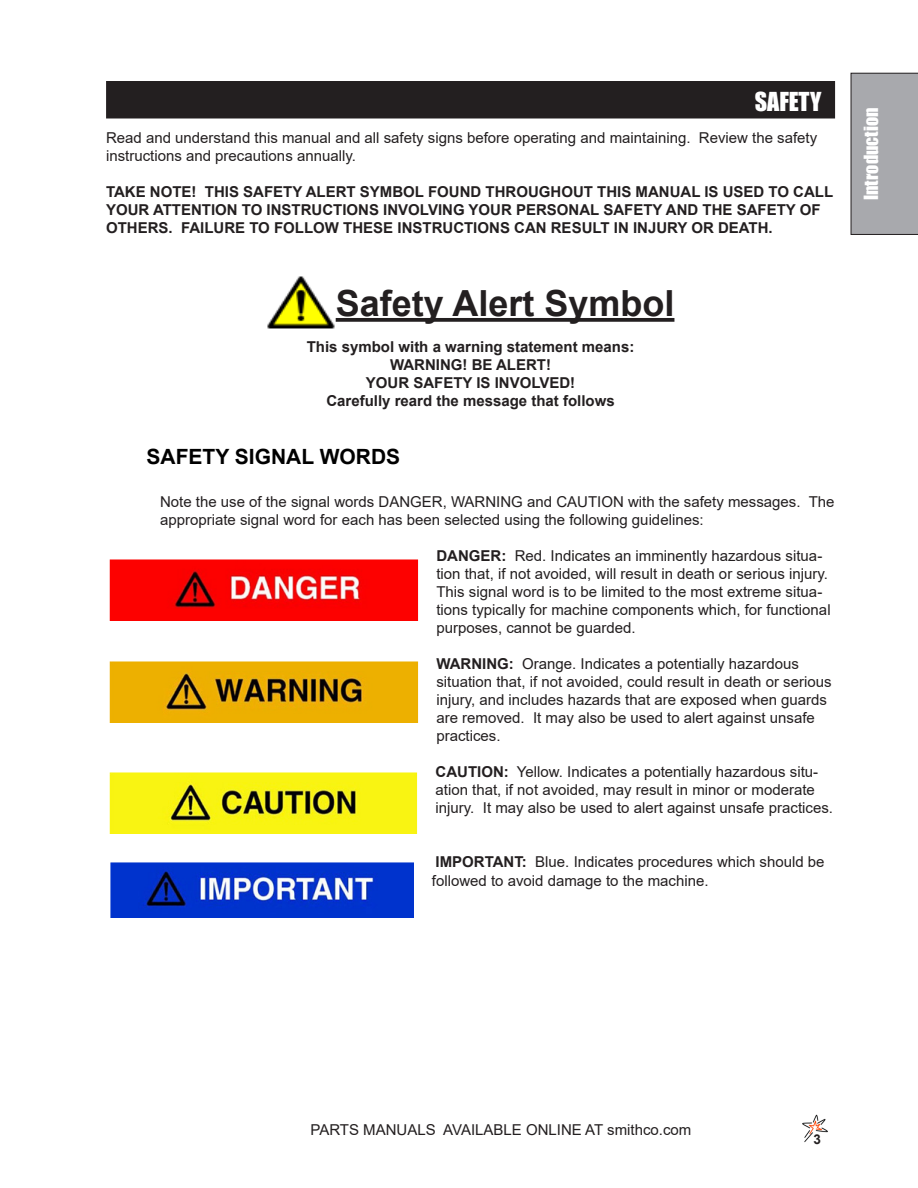
<style>
.page{position:relative;width:918px;height:1188px;background:#fff}
.page>*{position:absolute;margin:0;border:0;box-sizing:border-box;transform-origin:0 0}
.t1{font:700 36px "Arial";color:#231f20}
.Header_Right{font:24px "Impact";color:#fff}
.t2{font:700 21px "Arial";color:#000}
.t3{font:18px "Impact";color:#fff}
.t4{font:15px/18px "Arial";color:#231f20}
.t5{font:700 15px/18px "Arial";color:#231f20}
.t6{font:700 13.5px "Arial";color:#231f20}
.s1{font-weight:700}
</style>
<div class="page">
<img style="left:802px;top:1114px;width:26px;height:28px">
<div style="left:851px;top:73px;width:67px;height:162px;background:#a8a9ad"></div>
<div style="left:106px;top:81px;width:729px;height:30px;background:#231f20"></div>
<div style="left:106px;top:111px;width:729px;height:7px;background:#231f20"></div>
<svg style="left:336px;top:318px;width:338px;height:4px"></svg>
<img style="left:267px;top:276px;width:69px;height:53px">
<img style="left:109px;top:559px;width:309px;height:62px">
<img style="left:109px;top:772px;width:309px;height:61px">
<img style="left:109px;top:661px;width:309px;height:61px">
<img style="left:110px;top:862px;width:304px;height:56px">
<p class="Header_Right" style="left:755px;top:83px;width:68px">SAFETY</p>
<p class="t4" style="left:106px;top:128px;width:713px">Read and understand this manual and all safety signs before operating and maintaining. Review the safety instructions and precautions annually.</p>
<p class="t5" style="left:106px;top:182px;width:729px">TAKE NOTE! THIS SAFETY ALERT SYMBOL FOUND THROUGHOUT THIS MANUAL IS USED TO CALL<br>YOUR ATTENTION TO INSTRUCTIONS INVOLVING YOUR PERSONAL SAFETY AND THE SAFETY OF<br>OTHERS. FAILURE TO FOLLOW THESE INSTRUCTIONS CAN RESULT IN INJURY OR DEATH.</p>
<p class="t1" style="left:336px;top:278px;width:340px">Safety Alert Symbol</p>
<p class="t5" style="left:307px;top:338px;width:329px">This symbol with a warning statement means:</p>
<p class="t5" style="left:366px;top:356px;width:211px;text-align:center">WARNING! BE ALERT!<br>YOUR SAFETY IS INVOLVED!</p>
<p class="t5" style="left:326px;top:392px;width:290px">Carefully reard the message that follows</p>
<p class="t2" style="left:147px;top:441px;width:255px">SAFETY SIGNAL WORDS</p>
<p class="t4" style="left:160px;top:492px;width:676px">Note the use of the signal words DANGER, WARNING and CAUTION with the safety messages. The appropriate signal word for each has been selected using the following guidelines:</p>
<p class="t4" style="left:436px;top:546px;width:396px"><span class="s1">DANGER:</span> Red. Indicates an imminently hazardous situa&shy;tion that, if not avoided, will result in death or serious injury.<br>This signal word is to be limited to the most extreme situa&shy;tions typically for machine components which, for functional purposes, cannot be guarded.</p>
<p class="t4" style="left:436px;top:654px;width:397px"><span class="s1">WARNING:</span> Orange. Indicates a potentially hazardous situation that, if not avoided, could result in death or serious injury, and includes hazards that are exposed when guards are removed. It may also be used to alert against unsafe practices.</p>
<p class="t4" style="left:436px;top:762px;width:399px"><span class="s1">CAUTION:</span> Yellow. Indicates a potentially hazardous situ&shy;ation that, if not avoided, may result in minor or moderate injury. It may also be used to alert against unsafe practices.</p>
<p class="t4" style="left:432px;top:852px;width:394px;line-height:18.6px"><span class="s1">IMPORTANT:</span> Blue. Indicates procedures which should be followed to avoid damage to the machine.</p>
<p class="t3" style="left:857px;top:200px;width:94px;rotate:-90deg">Introduction</p>
<p class="t4" style="left:310px;top:1120px;width:382px">PARTS MANUALS AVAILABLE ONLINE AT smithco.com</p>
<p class="t6" style="left:813px;top:1129px;width:9px">3</p>
</div>
